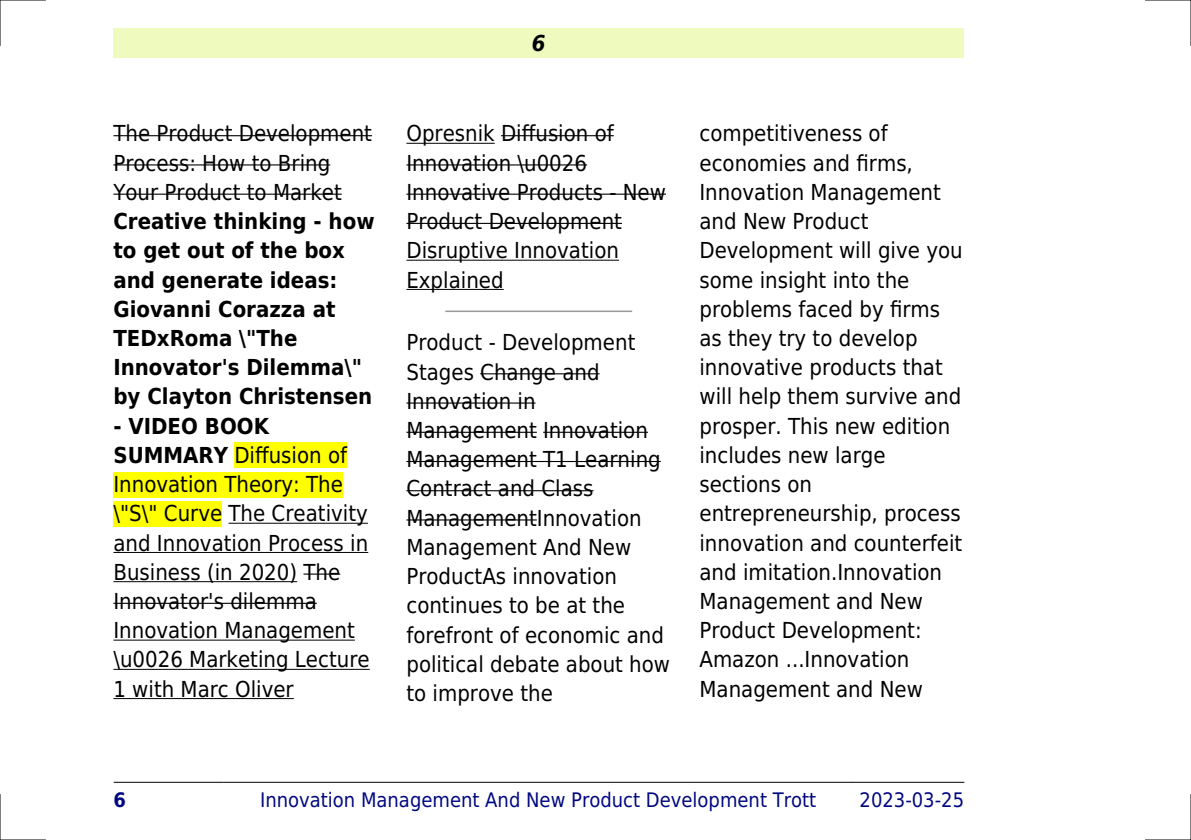
<style>
.page{position:relative;width:1191px;height:840px;background:#fff}
.page>*{position:absolute;margin:0;border:0;box-sizing:border-box;transform-origin:0 0}
.t1{font:22px/29.2px "DejaVu Sans Condensed";color:#000}
.t2{font:700 22px/29.2px "DejaVu Sans Condensed";color:#000}
.t3{font:italic 700 22px "DejaVu Sans Condensed";color:#000}
.t4{font:20px "DejaVu Sans Condensed";color:#000880}
.t5{font:700 20px "DejaVu Sans Condensed";color:#000880}
.s1{font-weight:700}
</style>
<div class="page">
<div style="left:113px;top:28px;width:851px;height:30px;background:#effbbe"></div>
<hr style="left:114px;top:781px;width:110px;height:1px;background:#000">
<hr style="left:224px;top:781px;width:628px;height:1px;background:#000">
<hr style="left:852px;top:781px;width:112px;height:1px;background:#000">
<hr style="left:113px;top:135px;width:259px;height:1px;background:#000">
<hr style="left:113px;top:164px;width:217px;height:1px;background:#000">
<hr style="left:113px;top:193px;width:229px;height:2px;background:#000">
<div style="left:234px;top:442px;width:113px;height:26px;background:#ff0"></div>
<div style="left:113px;top:471px;width:230px;height:26px;background:#ff0"></div>
<div style="left:113px;top:500px;width:109px;height:26px;background:#ff0"></div>
<hr style="left:228px;top:522px;width:140px;height:1px;background:#000">
<hr style="left:113px;top:551px;width:255px;height:1px;background:#000">
<hr style="left:113px;top:581px;width:184px;height:1px;background:#000">
<hr style="left:303px;top:573px;width:37px;height:1px;background:#000">
<hr style="left:113px;top:602px;width:204px;height:1px;background:#000">
<hr style="left:113px;top:639px;width:242px;height:1px;background:#000">
<hr style="left:113px;top:668px;width:257px;height:1px;background:#000">
<hr style="left:113px;top:697px;width:181px;height:1px;background:#000">
<hr style="left:406px;top:143px;width:89px;height:1px;background:#000">
<hr style="left:501px;top:135px;width:113px;height:1px;background:#000">
<hr style="left:406px;top:164px;width:181px;height:1px;background:#000">
<hr style="left:406px;top:193px;width:260px;height:2px;background:#000">
<hr style="left:406px;top:223px;width:216px;height:1px;background:#000">
<hr style="left:406px;top:259px;width:213px;height:1px;background:#000">
<hr style="left:406px;top:289px;width:97px;height:1px;background:#000">
<hr style="left:446px;top:310px;width:185px;height:2px;background:#999">
<hr style="left:480px;top:373px;width:119px;height:1px;background:#000">
<hr style="left:406px;top:402px;width:129px;height:1px;background:#000">
<hr style="left:406px;top:431px;width:131px;height:1px;background:#000">
<hr style="left:543px;top:431px;width:105px;height:1px;background:#000">
<hr style="left:406px;top:460px;width:255px;height:2px;background:#000">
<hr style="left:406px;top:490px;width:187px;height:1px;background:#000">
<hr style="left:406px;top:519px;width:131px;height:1px;background:#000">
<hr style="left:0;top:0;width:45px;height:1px;background:#000">
<hr style="left:1145px;top:0;width:46px;height:1px;background:#000">
<hr style="left:0;top:839px;width:45px;height:1px;background:#000">
<hr style="left:1145px;top:839px;width:46px;height:1px;background:#000">
<hr style="left:0;top:0;width:1px;height:45px;background:#000">
<hr style="left:0;top:794px;width:1px;height:45px;background:#000">
<hr style="left:1190px;top:0;width:1px;height:45px;background:#000">
<hr style="left:1190px;top:794px;width:1px;height:45px;background:#000">
<p class="t1" style="left:113px;top:119px;width:260px">The Product Development<br>Process: How to Bring<br>Your Product to Market</p>
<p class="t2" style="left:113px;top:207px;width:263px">Creative thinking - how to get out of the box and generate ideas:<br>Giovanni Corazza at<br>TEDxRoma \"The<br>Innovator's Dilemma\" by Clayton Christensen</p>
<p class="t1" style="left:113px;top:411px;width:258px"><span class="s1">- VIDEO BOOK<br>SUMMARY</span> Diffusion of<br>Innovation Theory: The \"S\" Curve The Creativity and Innovation Process in<br>Business (in 2020) The<br>Innovator's dilemma<br>Innovation Management \u0026 Marketing Lecture<br>1 with Marc Oliver</p>
<p class="t3" style="left:532px;top:30px;width:15px">6</p>
<p class="t1" style="left:406px;top:119px;width:261px">Opresnik Diffusion of<br>Innovation \u0026<br>Innovative Products - New<br>Product Development<br>Disruptive Innovation<br>Explained</p>
<p class="t1" style="left:406px;top:328px;width:265px">Product - Development<br>Stages Change and<br>Innovation in<br>Management Innovation<br>Management T1 Learning<br>Contract and Class<br>ManagementInnovation<br>Management And New<br>ProductAs innovation continues to be at the forefront of economic and political debate about how to improve the</p>
<p class="t1" style="left:699px;top:119px;width:265px">competitiveness of economies and firms,<br>Innovation Management and New Product<br>Development will give you some insight into the problems faced by firms as they try to develop innovative products that will help them survive and prosper. This new edition includes new large sections on entrepreneurship, process innovation and counterfeit and imitation.Innovation<br>Management and New<br>Product Development:<br>Amazon ...Innovation<br>Management and New</p>
<p class="t5" style="left:113px;top:787px;width:14px">6</p>
<p class="t4" style="left:260px;top:787px;width:558px">Innovation Management And New Product Development Trott</p>
<p class="t4" style="left:859px;top:787px;width:106px">2023-03-25</p>
</div>
